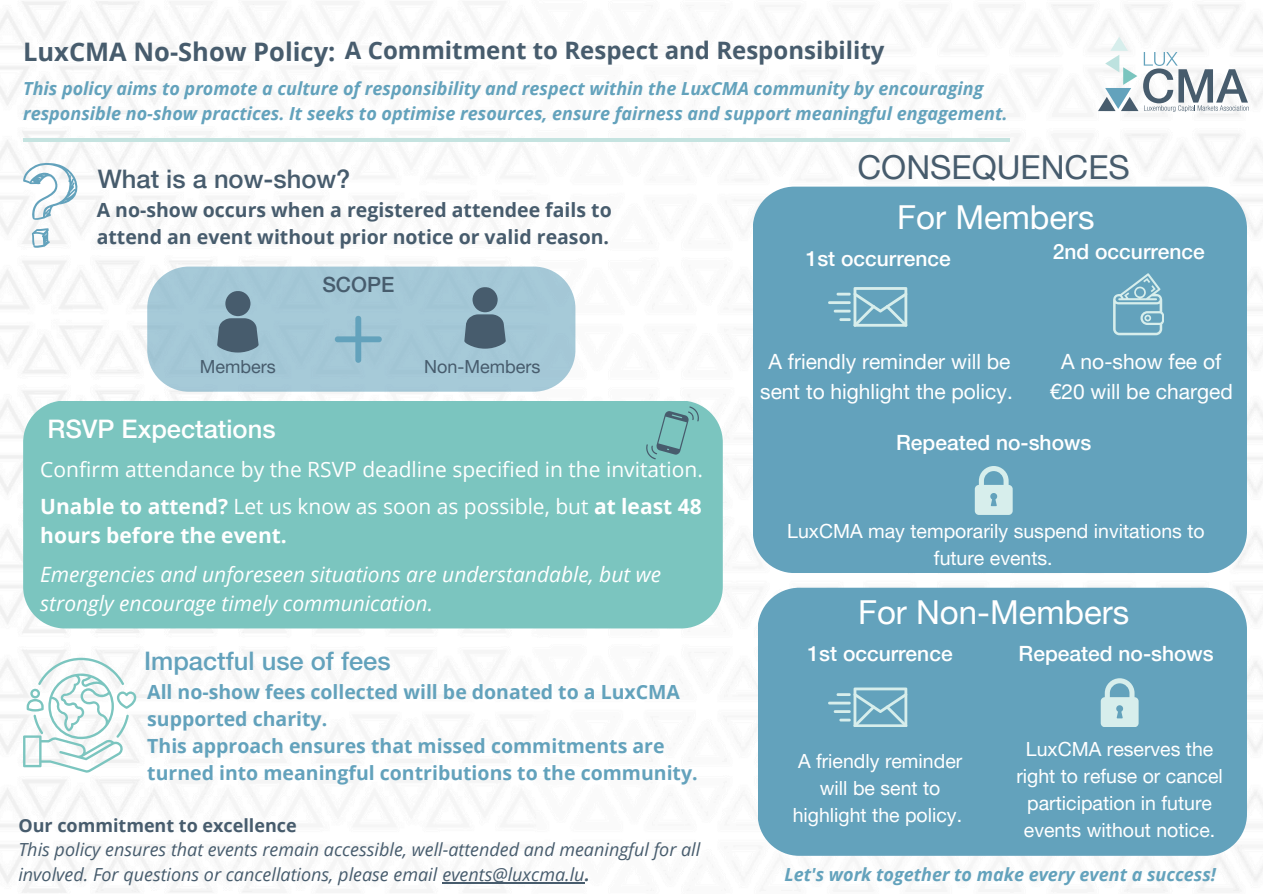
<style>
.page{position:relative;width:1263px;height:894px;background:#fff}
.page>*{position:absolute;margin:0;border:0;box-sizing:border-box;transform-origin:0 0}
.t1{font:33px "Helvetica Neue LT Pro";color:#fff}
.t2{font:33px "Helvetica Neue LT Pro";color:#475c6d}
.t3{font:700 25.5px "Open Sans";color:#475c6d}
.t4{font:500 25.5px "Helvetica Neue LT Pro";color:#63a2bc}
.t5{font:500 25.5px "Helvetica Neue LT Pro";color:#475c6d}
.t6{font:500 25.5px "Helvetica Neue LT Pro";color:#fff}
.t7{font:700 24px "Open Sans";color:#475c6d}
.t8{font:italic 21px/29px "Open Sans";color:#fff}
.t9{font:21px/29.2px "Helvetica Neue LT Pro";color:#fff;text-align:center}
.t10{font:700 21px/29px "Open Sans";color:#fff}
.t11{font:500 21px "Helvetica Neue LT Pro";color:#fff}
.t12{font:21px "Open Sans";color:#fff}
.t13{font:500 21px "Helvetica Neue LT Pro";color:#475c6d}
.t14{font:19.5px/27px "Helvetica Neue LT Pro";color:#fff;text-align:center}
.t15{font:700 19.5px/27px "Open Sans";color:#63a2bc}
.t16{font:700 19.5px/27px "Open Sans";color:#475c6d}
.t17{font:italic 700 18px/24.8px "Open Sans";color:#63a2bc}
.t18{font:italic 18px/24.8px "Open Sans";color:#475c6d}
.t19{font:700 18px "Open Sans";color:#475c6d}
.t20{font:18px "Helvetica Neue LT Pro";color:#475c6d}
.s1{font-weight:400}
.s2{font-weight:700}
</style>
<div class="page">
<img style="left:0;top:1px;width:1263px;height:892px">
<svg style="left:1098px;top:37px;width:151px;height:75px"></svg>
<hr style="left:23px;top:138px;width:986px;height:4px;background:#c5e3e0">
<div style="left:753px;top:186px;width:494px;height:387px;background:#63a2bc"></div>
<div style="left:758px;top:587px;width:489px;height:268px;background:#63a2bc"></div>
<div style="left:147px;top:266px;width:428px;height:125px;background:#a5c8d7"></div>
<svg style="left:217px;top:291px;width:42px;height:61px"></svg>
<svg style="left:335px;top:316px;width:47px;height:47px"></svg>
<svg style="left:464px;top:287px;width:42px;height:61px"></svg>
<svg style="left:23px;top:657px;width:113px;height:115px"></svg>
<svg style="left:828px;top:287px;width:79px;height:39px"></svg>
<svg style="left:1113px;top:273px;width:51px;height:62px"></svg>
<svg style="left:1101px;top:678px;width:38px;height:48px"></svg>
<svg style="left:828px;top:687px;width:79px;height:39px"></svg>
<svg style="left:975px;top:466px;width:38px;height:48px"></svg>
<svg style="left:32px;top:228px;width:18px;height:20px"></svg>
<svg style="left:23px;top:163px;width:55px;height:57px"></svg>
<div style="left:23px;top:400px;width:700px;height:228px;background:#7bc5bf"></div>
<svg style="left:646px;top:406px;width:53px;height:53px"></svg>
<hr style="left:442px;top:881px;width:143px;height:2px;background:#475c6d">
<h3 class="t3" style="left:23px;top:34px;width:314px">LuxCMA No-Show Policy:</h3>
<h3 class="t7" style="left:345px;top:33px;width:541px">A Commitment to Respect and Responsibility</h3>
<p class="t17" style="left:23px;top:76px;width:986px">This policy aims to promote a culture of responsibility and respect within the LuxCMA community by encouraging responsible no-show practices. It seeks to optimise resources, ensure fairness and support meaningful engagement.</p>
<p class="t5" style="left:98px;top:170px;width:254px">What is a now-show?</p>
<p class="t16" style="left:97px;top:196px;width:516px">A no-show occurs when a registered attendee fails to attend an event without prior notice or valid reason.</p>
<h5 class="t13" style="left:322px;top:277px;width:73px">SCOPE</h5>
<p class="t20" style="left:200px;top:359px;width:78px">Members</p>
<h6 class="t20" style="left:424px;top:359px;width:118px">Non-Members</h6>
<p class="t6" style="left:48px;top:420px;width:230px">RSVP Expectations</p>
<h6 class="t12" style="left:40px;top:454px;width:664px">Confirm attendance by the RSVP deadline specified in the invitation.</h6>
<h6 class="t10" style="left:40px;top:491px;width:663px">Unable to attend? <span class="s1">Let us know as soon as possible, but</span> at least 48 hours before the event.</h6>
<h6 class="t8" style="left:40px;top:559px;width:622px">Emergencies and unforeseen situations are understandable, but we strongly encourage timely communication.</h6>
<h3 class="t4" style="left:144px;top:651px;width:248px">Impactful use of fees</h3>
<p class="t15" style="left:147px;top:677px;width:552px">All no-show fees collected will be donated to a LuxCMA supported charity.<br>This approach ensures that missed commitments are turned into meaningful contributions to the community.</p>
<h3 class="t19" style="left:18px;top:812px;width:280px">Our commitment to excellence</h3>
<h5 class="t18" style="left:18px;top:836px;width:684px">This policy ensures that events remain accessible, well-attended and meaningful for all involved. For questions or cancellations, please email events@luxcma.lu<span class="s2">.</span></h5>
<h1 class="t2" style="left:857px;top:155px;width:274px">CONSEQUENCES</h1>
<h2 class="t1" style="left:897px;top:205px;width:199px">For Members</h2>
<p class="t11" style="left:806px;top:251px;width:147px">1st occurrence</p>
<p class="t11" style="left:1053px;top:244px;width:154px">2nd occurrence</p>
<h5 class="t9" style="left:760px;top:350px;width:254px">A friendly reminder will be sent to highlight the policy.</h5>
<p class="t9" style="left:1050px;top:350px;width:185px">A no-show fee of €20 will be charged</p>
<h4 class="t11" style="left:896px;top:435px;width:197px">Repeated no-shows</h4>
<h5 class="t14" style="left:787px;top:520px;width:419px">LuxCMA may temporarily suspend invitations to future events.</h5>
<h6 class="t1" style="left:858px;top:600px;width:273px">For Non-Members</h6>
<p class="t11" style="left:808px;top:646px;width:147px">1st occurrence</p>
<p class="t11" style="left:1019px;top:646px;width:197px">Repeated no-shows</p>
<h6 class="t14" style="left:793px;top:750px;width:171px">A friendly reminder will be sent to highlight the policy.</h6>
<p class="t14" style="left:1016px;top:738px;width:208px">LuxCMA reserves the right to refuse or cancel participation in future events without notice.</p>
<p class="t17" style="left:784px;top:861px;width:433px">Let's work together to make every event a success!</p>
</div>
